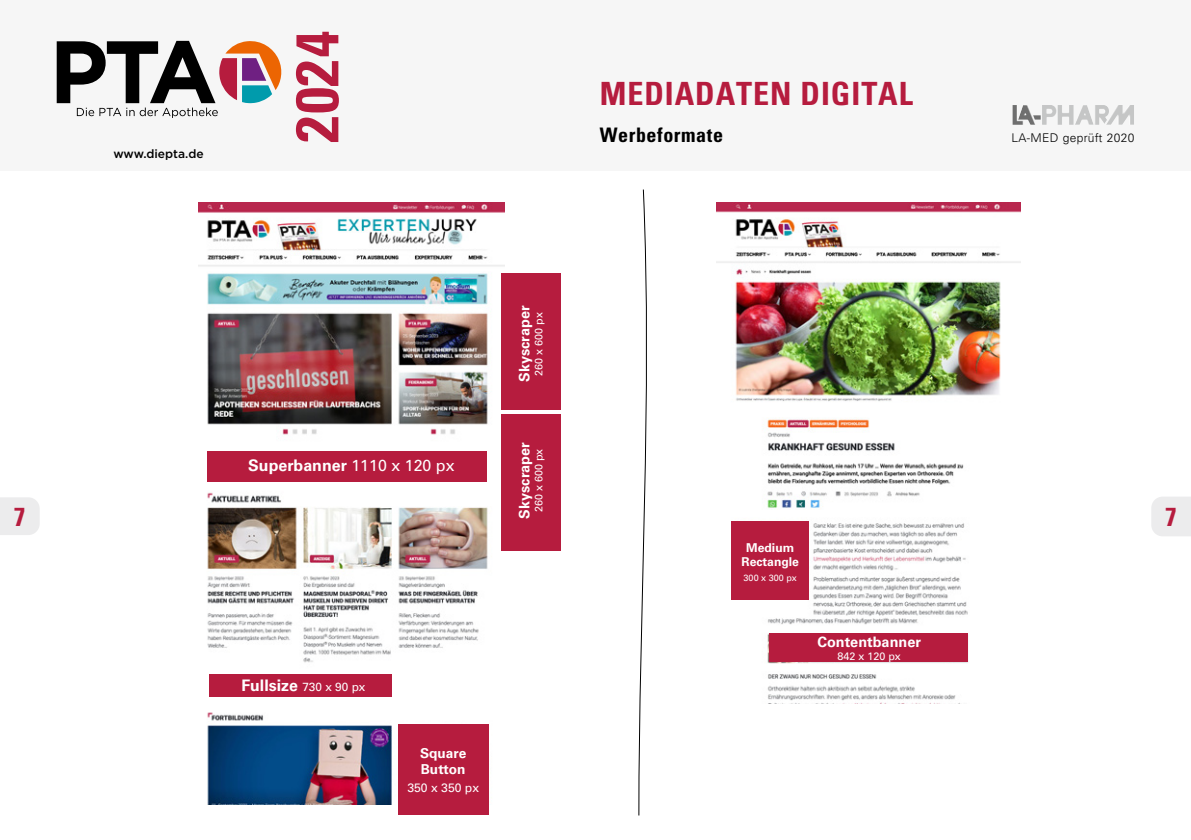
<style>
.page{position:relative;width:1191px;height:840px;background:#fff}
.page>*{position:absolute;margin:0;border:0;box-sizing:border-box;transform-origin:0 0}
.t1{font:700 condensed 60px "Univers LT Std";color:#b61c3e}
.t2{font:700 condensed 32px "Univers LT Std";letter-spacing:.03em;color:#b61c3e}
.t3{font:700 condensed 26px "Univers LT Std";color:#b61c3e}
.t4{font:700 condensed 20px "Univers LT Std";letter-spacing:.03em;color:#000}
.t5{font:700 16px "Univers LT Std";color:#fff}
.t6{font:700 15.8px "Univers LT Std";color:#fff}
.t7{font:700 14.4px "Univers LT Std";color:#fff}
.t8{font:700 13.6px/16.4px "Univers LT Std";color:#fff}
.t9{font:700 12.2px/14.6px "Univers LT Std";color:#fff;text-align:center}
.t10{font:12.2px "Univers LT Std";color:#fff}
.t11{font:300 12px "Univers LT Std";letter-spacing:.03em;color:#000}
.t12{font:500 12px "Gotham";color:#000}
.t13{font:10.8px "Univers LT Std";color:#fff}
.t14{font:9px "Univers LT Std";color:#fff}
.s1{font-weight:400}
.s2{font-weight:400;font-size:11.8px}
</style>
<div class="page">
<svg style="left:0;top:497px;width:40px;height:37px"></svg>
<div style="left:1151px;top:497px;width:40px;height:39px;background:#ececed"></div>
<img style="left:207px;top:712px;width:282px;height:92px">
<img style="left:207px;top:492px;width:297px;height:171px">
<img style="left:198px;top:203px;width:306px;height:232px">
<div style="left:0;top:0;width:1191px;height:170px;background:#f6f6f6"></div>
<svg style="left:57px;top:41px;width:224px;height:77px"></svg>
<img style="left:1105px;top:105px;width:24px;height:20px">
<div style="left:207px;top:451px;width:280px;height:30px;background:#b61c3e"></div>
<div style="left:398px;top:723px;width:90px;height:91px;background:#b61c3e"></div>
<div style="left:209px;top:673px;width:183px;height:23px;background:#b61c3e"></div>
<div style="left:501px;top:273px;width:59px;height:136px;background:#b61c3e"></div>
<div style="left:501px;top:413px;width:59px;height:137px;background:#b61c3e"></div>
<img style="left:717px;top:203px;width:303px;height:500px">
<div style="left:768px;top:632px;width:199px;height:29px;background:#b61c3e"></div>
<div style="left:730px;top:520px;width:78px;height:79px;background:#b61c3e"></div>
<svg style="left:638px;top:189px;width:9px;height:626px"></svg>
<p class="t12" style="left:113px;top:146px;width:92px">www.diepta.de</p>
<h1 class="t1" style="left:280px;top:143px;width:113px;rotate:-90deg">2024</h1>
<h2 class="t2" style="left:600px;top:74px;width:315px">MEDIADATEN DIGITAL</h2>
<h3 class="t4" style="left:600px;top:123px;width:125px">Werbeformate</h3>
<p class="t7" style="left:516px;top:382px;width:78px;rotate:-90deg">Skyscraper</p>
<p class="t13" style="left:532px;top:375px;width:65px;rotate:-90deg">260 x 600 px</p>
<p class="t11" style="left:1011px;top:130px;width:124px">LA-MED geprüft 2020</p>
<p class="t7" style="left:516px;top:518px;width:78px;rotate:-90deg">Skyscraper</p>
<p class="t13" style="left:532px;top:512px;width:65px;rotate:-90deg">260 x 600 px</p>
<p class="t5" style="left:248px;top:456px;width:208px">Superbanner <span class="s1">1110 x 120 px</span></p>
<h3 class="t3" style="left:14px;top:500px;width:13px">7</h3>
<h3 class="t3" style="left:1165px;top:500px;width:13px">7</h3>
<p class="t6" style="left:241px;top:676px;width:126px">Fullsize <span class="s2">730 x 90 px</span></p>
<p class="t8" style="left:420px;top:744px;width:48px">Square<br>Button</p>
<p class="t10" style="left:407px;top:780px;width:73px">350 x 350 px</p>
<p class="t9" style="left:741px;top:540px;width:59px">Medium<br>Rectangle</p>
<p class="t14" style="left:743px;top:572px;width:55px">300 x 300 px</p>
<p class="t7" style="left:817px;top:633px;width:105px">Contentbanner</p>
<p class="t13" style="left:837px;top:649px;width:65px">842 x 120 px</p>
</div>
